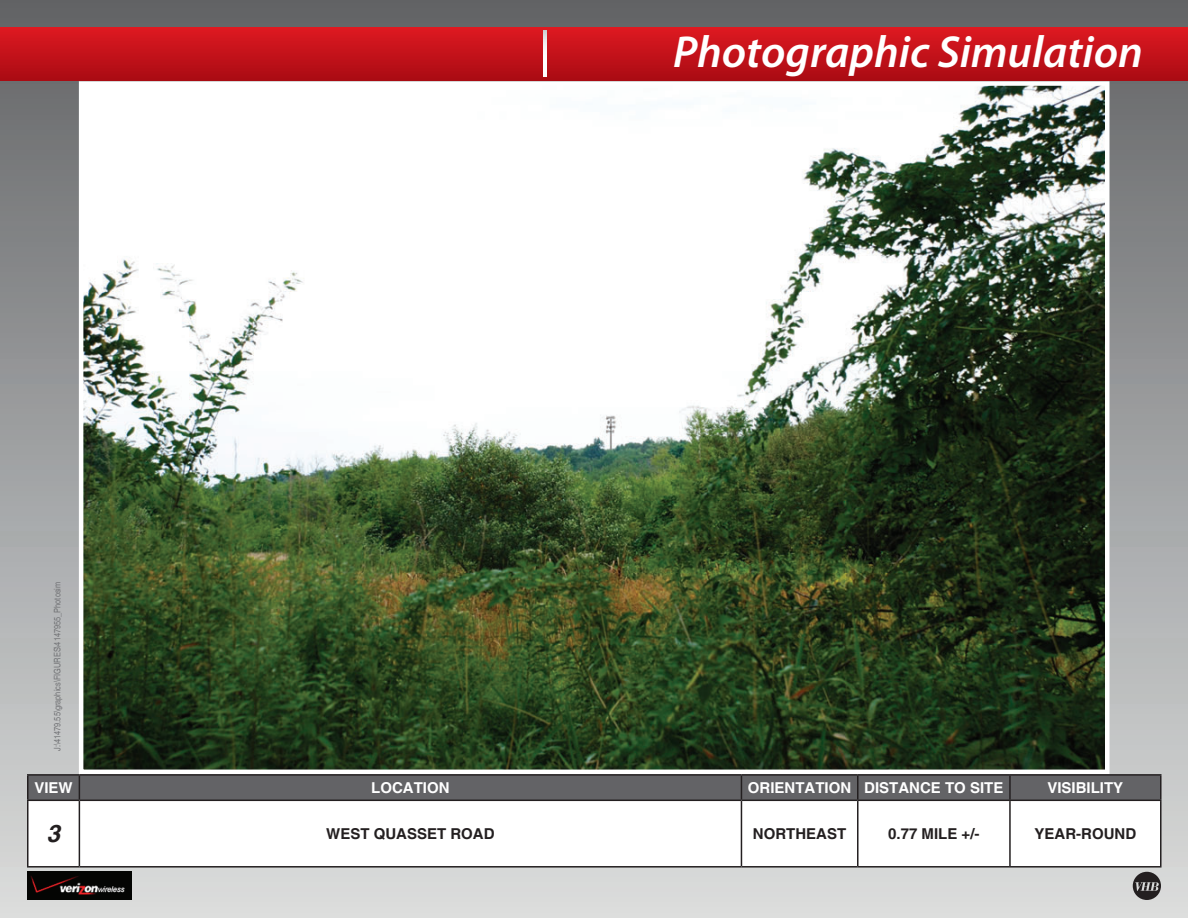
<style>
.page{position:relative;width:1188px;height:918px;background:#fff}
.page>*{position:absolute;margin:0;border:0;box-sizing:border-box;transform-origin:0 0}
.t1{font:italic 600 45px "Myriad Pro";color:#fff}
.t2{font:italic 700 24px "Helvetica";color:#231f20}
.t3{font:700 15px "Helvetica";color:#fff}
.t4{font:700 15px "Helvetica";color:#231f20}
.t5{font:condensed 9px "Helvetica";color:#717275}
</style>
<div class="page">
<div style="left:0;top:0;width:1188px;height:918px;background:linear-gradient(to bottom,#636366,#dcdede)"></div>
<svg style="left:1133px;top:872px;width:28px;height:28px"></svg>
<div style="left:0;top:27px;width:1188px;height:53px;background:linear-gradient(to bottom,#de1a21,#aa0c14)"></div>
<svg style="left:543px;top:30px;width:3px;height:47px"></svg>
<img style="left:84px;top:86px;width:1021px;height:683px">
<div style="left:79px;top:81px;width:1031px;height:693px;border:4px solid #fff"></div>
<svg style="left:28px;top:801px;width:1132px;height:65px"></svg>
<hr style="left:27px;top:774px;width:52px;height:2px;background:#231f20">
<hr style="left:79px;top:774px;width:662px;height:2px;background:#231f20">
<hr style="left:741px;top:774px;width:117px;height:2px;background:#231f20">
<svg style="left:27px;top:775px;width:1133px;height:25px"></svg>
<hr style="left:858px;top:774px;width:152px;height:2px;background:#231f20">
<hr style="left:857px;top:776px;width:2px;height:24px;background:#231f20">
<hr style="left:1010px;top:774px;width:152px;height:2px;background:#231f20">
<hr style="left:1009px;top:776px;width:2px;height:24px;background:#231f20">
<hr style="left:1160px;top:776px;width:2px;height:24px;background:#231f20">
<hr style="left:27px;top:800px;width:52px;height:1px;background:#231f20">
<hr style="left:27px;top:801px;width:1px;height:65px;background:#231f20">
<hr style="left:79px;top:800px;width:662px;height:1px;background:#231f20">
<hr style="left:79px;top:801px;width:1px;height:65px;background:#231f20">
<hr style="left:741px;top:800px;width:117px;height:1px;background:#231f20">
<hr style="left:741px;top:801px;width:1px;height:65px;background:#231f20">
<hr style="left:858px;top:800px;width:152px;height:1px;background:#231f20">
<hr style="left:857px;top:801px;width:2px;height:65px;background:#231f20">
<hr style="left:1010px;top:800px;width:152px;height:1px;background:#231f20">
<hr style="left:1009px;top:801px;width:2px;height:65px;background:#231f20">
<hr style="left:1160px;top:801px;width:2px;height:65px;background:#231f20">
<hr style="left:27px;top:866px;width:52px;height:2px;background:#231f20">
<hr style="left:79px;top:866px;width:662px;height:2px;background:#231f20">
<hr style="left:741px;top:866px;width:117px;height:2px;background:#231f20">
<hr style="left:858px;top:866px;width:152px;height:2px;background:#231f20">
<hr style="left:1010px;top:866px;width:152px;height:2px;background:#231f20">
<img style="left:27px;top:872px;width:105px;height:28px">
<h1 class="t1" style="left:673px;top:23px;width:471px">Photographic Simulation</h1>
<p class="t5" style="left:52px;top:751px;width:171px;rotate:-90deg">J:\41479.55\graphics\FIGURES\4147955_Photosim</p>
<p class="t3" style="left:34px;top:779px;width:40px">VIEW</p>
<p class="t3" style="left:371px;top:779px;width:80px">LOCATION</p>
<p class="t3" style="left:748px;top:779px;width:257px">ORIENTATION DISTANCE TO SITE</p>
<p class="t3" style="left:1047px;top:779px;width:77px">VISIBILITY</p>
<h2 class="t2" style="left:47px;top:819px;width:15px">3</h2>
<p class="t4" style="left:326px;top:825px;width:170px">WEST QUASSET ROAD</p>
<p class="t4" style="left:753px;top:825px;width:95px">NORTHEAST</p>
<p class="t4" style="left:888px;top:825px;width:93px">0.77 MILE +/-</p>
<p class="t4" style="left:1035px;top:825px;width:103px">YEAR-ROUND</p>
</div>
